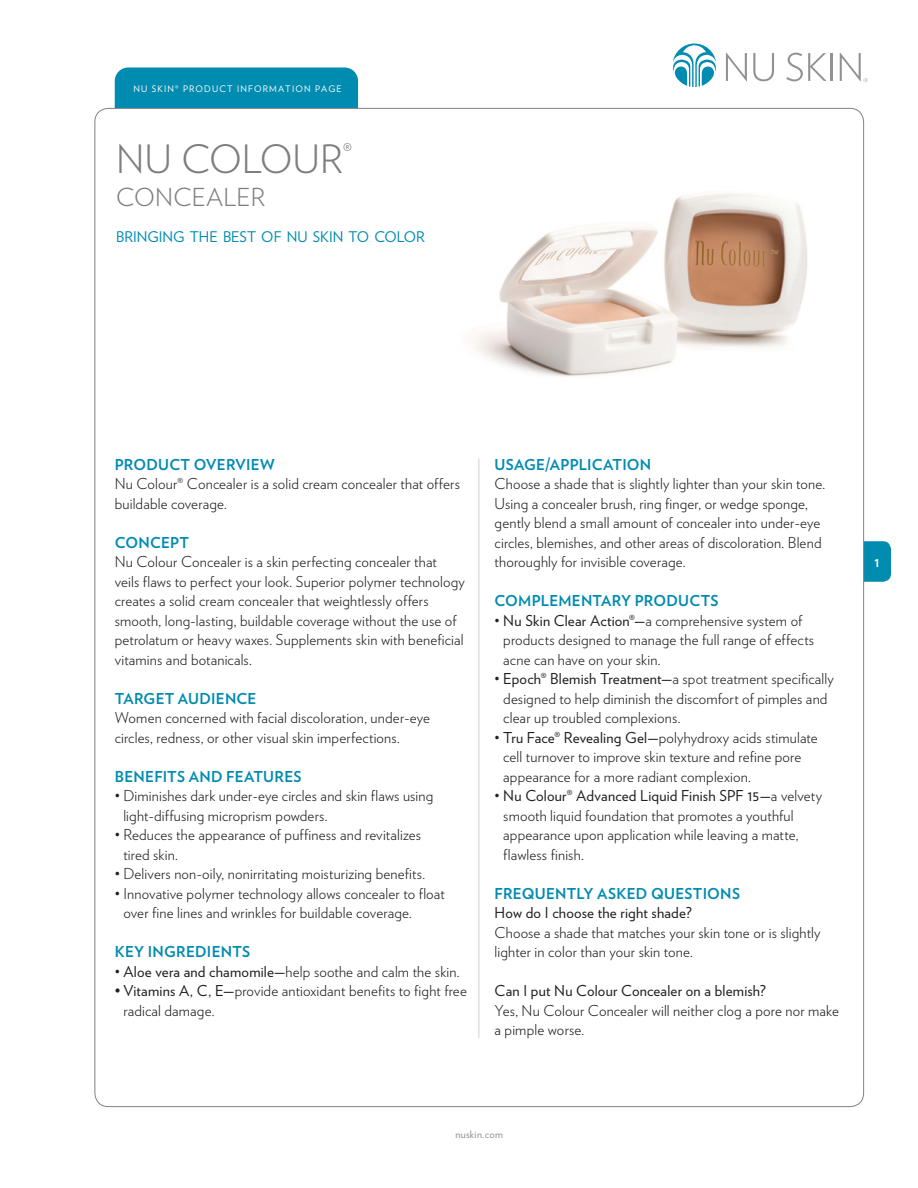
<style>
.page{position:relative;width:918px;height:1188px;background:#fff}
.page>*{position:absolute;margin:0;border:0;box-sizing:border-box;transform-origin:0 0}
.t1{font:300 39px "Verlag";color:#7c7e81}
.t2{font:300 24.75px "Verlag";letter-spacing:.01em;color:#7c7e81}
.t3{font:300 15px/19.5px "Verlag";letter-spacing:.01em;color:#231f20}
.t4{font:700 15px "Verlag";letter-spacing:.015em;color:#008bb0}
.t5{font:15px "Verlag";letter-spacing:.01em;color:#231f20}
.t6{font:14.7px "Verlag";color:#008bb0}
.t7{font:700 13.5px "Verlag";color:#fff}
.t8{font:10.5px "Verlag";letter-spacing:.025em;color:#919295}
.t9{font:9px "Verlag";letter-spacing:.125em;color:#fff}
.s1{font-weight:400}
</style>
<div class="page">
<div style="left:844px;top:541px;width:47px;height:41px;background:#008bb0;border-radius:8px"></div>
<div style="left:115px;top:68px;width:243px;height:40px;background:#008bb0"></div>
<img style="left:471px;top:193px;width:337px;height:184px">
<hr style="left:478px;top:458px;width:1px;height:580px;background:#d1d2d4">
<svg style="left:726px;top:53px;width:21px;height:28px"></svg>
<svg style="left:753px;top:53px;width:21px;height:28px"></svg>
<svg style="left:786px;top:53px;width:41px;height:28px"></svg>
<hr style="left:831px;top:53px;width:2px;height:28px;background:#919295">
<svg style="left:840px;top:53px;width:28px;height:29px"></svg>
<svg style="left:673px;top:44px;width:43px;height:43px"></svg>
<p class="t9" style="left:134px;top:82px;width:210px">NU SKIN® PRODUCT INFORMATION PAGE</p>
<h1 class="t1" style="left:116px;top:130px;width:237px">NU COLOUR<sup>®</sup></h1>
<h2 class="t2" style="left:116px;top:179px;width:151px">CONCEALER</h2>
<p class="t6" style="left:116px;top:225px;width:310px">BRINGING THE BEST OF NU SKIN TO COLOR</p>
<p class="t4" style="left:115px;top:453px;width:162px">PRODUCT OVERVIEW</p>
<p class="t3" style="left:115px;top:473px;width:347px">Nu Colour® Concealer is a solid cream concealer that offers buildable coverage.</p>
<p class="t4" style="left:115px;top:531px;width:76px">CONCEPT</p>
<p class="t3" style="left:115px;top:551px;width:352px">Nu Colour Concealer is a skin perfecting concealer that veils flaws to perfect your look. Superior polymer technology creates a solid cream concealer that weightlessly offers smooth, long-lasting, buildable coverage without the use of petrolatum or heavy waxes. Supplements skin with beneficial vitamins and botanicals.</p>
<p class="t4" style="left:115px;top:687px;width:143px">TARGET AUDIENCE</p>
<p class="t3" style="left:115px;top:707px;width:317px">Women concerned with facial discoloration, under-eye circles, redness, or other visual skin imperfections.</p>
<p class="t4" style="left:115px;top:765px;width:188px">BENEFITS AND FEATURES</p>
<p class="t3" style="left:123px;top:785px;width:312px;text-indent:-9px">• Diminishes dark under-eye circles and skin flaws using light-diffusing microprism powders.</p>
<p class="t3" style="left:123px;top:824px;width:299px;text-indent:-9px">• Reduces the appearance of puffiness and revitalizes tired skin.</p>
<p class="t3" style="left:115px;top:863px;width:312px">• Delivers non-oily, nonirritating moisturizing benefits.</p>
<p class="t3" style="left:123px;top:883px;width:323px;text-indent:-9px">• Innovative polymer technology allows concealer to float over fine lines and wrinkles for buildable coverage.</p>
<p class="t4" style="left:115px;top:940px;width:137px">KEY INGREDIENTS</p>
<p class="t3" style="left:115px;top:961px;width:346px">• <span class="s1">Aloe vera and chamomile—</span>help soothe and calm the skin.</p>
<p class="t3" style="left:123px;top:980px;width:345px;text-indent:-9px"><span class="s1">• Vitamins A, C, E—</span>provide antioxidant benefits to fight free radical damage.</p>
<p class="t4" style="left:495px;top:453px;width:158px">USAGE/APPLICATION</p>
<p class="t3" style="left:495px;top:473px;width:332px">Choose a shade that is slightly lighter than your skin tone.<br>Using a concealer brush, ring finger, or wedge sponge, gently blend a small amount of concealer into under-eye circles, blemishes, and other areas of discoloration. Blend thoroughly for invisible coverage.</p>
<p class="t4" style="left:495px;top:589px;width:226px">COMPLEMENTARY PRODUCTS</p>
<p class="t3" style="left:503px;top:610px;width:313px;text-indent:-9px">• <span class="s1">Nu Skin Clear Action®—</span>a comprehensive system of products designed to manage the full range of effects acne can have on your skin.</p>
<p class="t3" style="left:503px;top:668px;width:332px;text-indent:-9px">• <span class="s1">Epoch® Blemish Treatment—</span>a spot treatment specifically designed to help diminish the discomfort of pimples and clear up troubled complexions.</p>
<p class="t3" style="left:503px;top:727px;width:316px;text-indent:-9px">• <span class="s1">Tru Face® Revealing Gel—</span>polyhydroxy acids stimulate cell turnover to improve skin texture and refine pore appearance for a more radiant complexion.</p>
<p class="t3" style="left:503px;top:785px;width:320px;text-indent:-9px">• <span class="s1">Nu Colour® Advanced Liquid Finish SPF 15—</span>a velvety smooth liquid foundation that promotes a youthful appearance upon application while leaving a matte, flawless finish.</p>
<p class="t4" style="left:495px;top:882px;width:247px">FREQUENTLY ASKED QUESTIONS</p>
<p class="t5" style="left:495px;top:902px;width:199px">How do I choose the right shade?</p>
<p class="t3" style="left:495px;top:922px;width:327px">Choose a shade that matches your skin tone or is slightly lighter in color than your skin tone.</p>
<p class="t5" style="left:495px;top:980px;width:273px">Can I put Nu Colour Concealer on a blemish?</p>
<p class="t3" style="left:495px;top:1000px;width:346px">Yes, Nu Colour Concealer will neither clog a pore nor make a pimple worse.</p>
<p class="t7" style="left:875px;top:551px;width:7px">1</p>
<p class="t8" style="left:455px;top:1126px;width:49px">nuskin.com</p>
</div>
